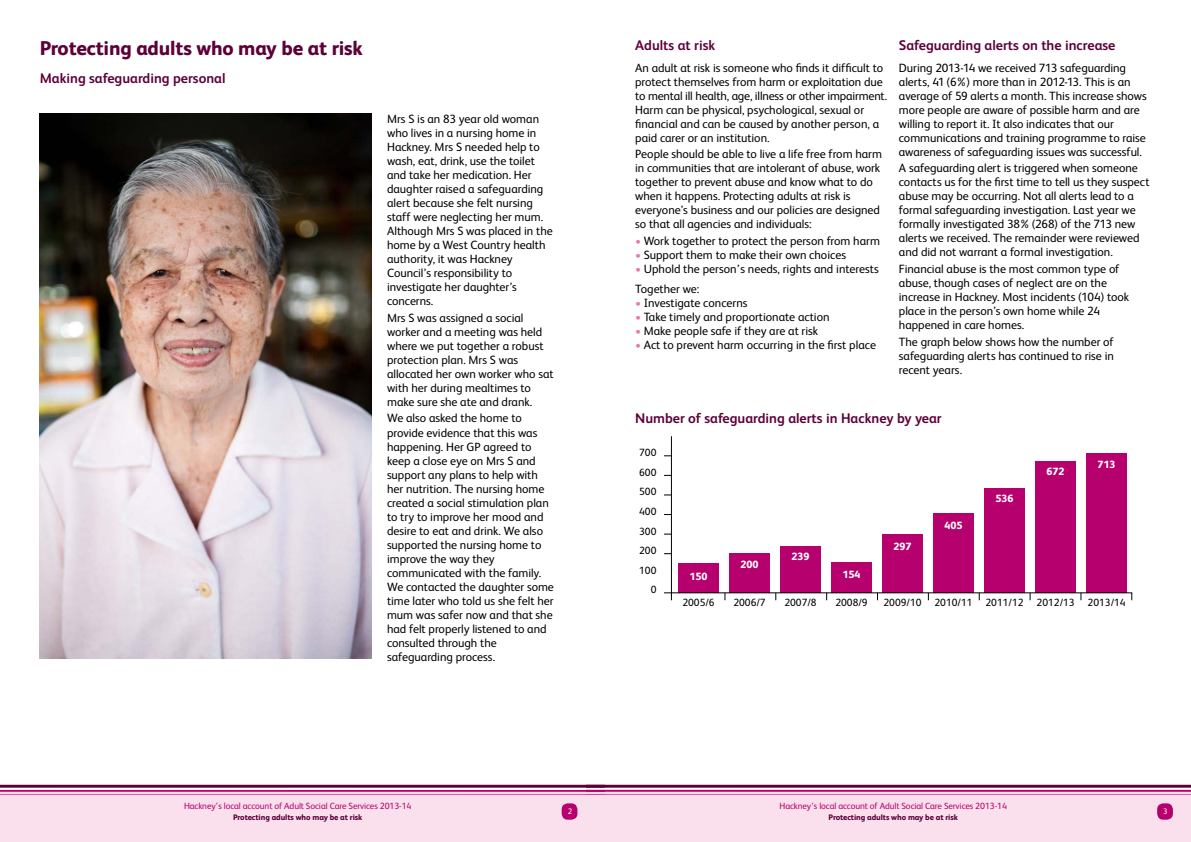
<style>
.page{position:relative;width:1191px;height:842px;background:#fff}
.page>*{position:absolute;margin:0;border:0;box-sizing:border-box;transform-origin:0 0}
.t1{font:800 20px "FS Albert";letter-spacing:-.01em;color:#5d0039}
.t2{font:700 14px "FS Albert";color:#5d0039}
.t3{font:12px/14px "FS Albert";letter-spacing:-.005em;color:#000}
.t4{font:10.5px "FS Albert";color:#000}
.t5{font:800 10.5px "FS Albert";color:#fff}
.t6{font:9px "FS Albert";letter-spacing:-.01em;color:#b6006d}
.t7{font:800 8px "FS Albert";letter-spacing:-.01em;color:#5d0039}
.t8{font:8px "FS Albert";color:#fff}
.s1{color:#e978af}
</style>
<div class="page">
<div style="left:0;top:790px;width:604px;height:52px;background:#f9e0ec"></div>
<div style="left:587px;top:790px;width:604px;height:52px;background:#f9e0ec"></div>
<svg style="left:0;top:784px;width:1191px;height:11px"></svg>
<div style="left:561px;top:803px;width:16px;height:17px;background:#b6006d;border-radius:6px"></div>
<div style="left:1157px;top:803px;width:15px;height:17px;background:#b6006d;border-radius:6px"></div>
<div style="left:1086px;top:453px;width:41px;height:140px;background:#b6006d"></div>
<div style="left:1035px;top:461px;width:41px;height:132px;background:#b6006d"></div>
<div style="left:984px;top:488px;width:41px;height:105px;background:#b6006d"></div>
<div style="left:933px;top:513px;width:41px;height:80px;background:#b6006d"></div>
<div style="left:882px;top:535px;width:41px;height:58px;background:#b6006d"></div>
<div style="left:831px;top:563px;width:41px;height:30px;background:#b6006d"></div>
<div style="left:780px;top:546px;width:41px;height:47px;background:#b6006d"></div>
<div style="left:729px;top:554px;width:41px;height:39px;background:#b6006d"></div>
<div style="left:678px;top:563px;width:41px;height:30px;background:#b6006d"></div>
<hr style="left:671px;top:436px;width:1px;height:164px;background:#000">
<svg style="left:664px;top:592px;width:468px;height:9px"></svg>
<img style="left:40px;top:113px;width:331px;height:546px">
<h1 class="t1" style="left:40px;top:34px;width:325px">Protecting adults who may be at risk</h1>
<p class="t2" style="left:40px;top:69px;width:187px">Making safeguarding personal</p>
<p class="t2" style="left:899px;top:36px;width:218px">Safeguarding alerts on the increase</p>
<p class="t3" style="left:899px;top:60px;width:249px">During 2013-14 we received 713 safeguarding alerts, 41 (6%) more than in 2012-13. This is an average of 59 alerts a month. This increase shows more people are aware of possible harm and are willing to report it. It also indicates that our communications and training programme to raise awareness of safeguarding issues was successful.</p>
<p class="t3" style="left:899px;top:161px;width:252px">A safeguarding alert is triggered when someone contacts us for the first time to tell us they suspect abuse may be occurring. Not all alerts lead to a formal safeguarding investigation. Last year we formally investigated 38% (268) of the 713 new alerts we received. The remainder were reviewed and did not warrant a formal investigation.</p>
<p class="t3" style="left:899px;top:262px;width:232px">Financial abuse is the most common type of abuse, though cases of neglect are on the increase in Hackney. Most incidents (104) took place in the person’s own home while 24 happened in care homes.</p>
<p class="t3" style="left:899px;top:334px;width:216px;text-align:justify">The graph below shows how the number of safeguarding alerts has continued to rise in recent years.</p>
<p class="t2" style="left:635px;top:36px;width:82px">Adults at risk</p>
<p class="t3" style="left:635px;top:60px;width:253px">An adult at risk is someone who finds it difficult to protect themselves from harm or exploitation due to mental ill health, age, illness or other impairment.<br>Harm can be physical, psychological, sexual or financial and can be caused by another person, a paid carer or an institution.</p>
<p class="t3" style="left:635px;top:147px;width:248px">People should be able to live a life free from harm in communities that are intolerant of abuse, work together to prevent abuse and know what to do when it happens. Protecting adults at risk is everyone’s business and our policies are designed so that all agencies and individuals:</p>
<p class="t3" style="left:635px;top:234px;width:246px"><span class="s1">•</span> Work together to protect the person from harm</p>
<p class="t3" style="left:635px;top:248px;width:212px"><span class="s1">•</span> Support them to make their own choices</p>
<p class="t3" style="left:635px;top:259px;width:245px;line-height:19.7px"><span class="s1">•</span> Uphold the person’s needs, rights and interests<br>Together we:</p>
<p class="t3" style="left:635px;top:295px;width:114px"><span class="s1">•</span> Investigate concerns</p>
<p class="t3" style="left:635px;top:309px;width:196px"><span class="s1">•</span> Take timely and proportionate action</p>
<p class="t3" style="left:635px;top:323px;width:185px"><span class="s1">•</span> Make people safe if they are at risk</p>
<p class="t3" style="left:635px;top:337px;width:242px"><span class="s1">•</span> Act to prevent harm occurring in the first place</p>
<p class="t3" style="left:387px;top:111px;width:167px">Mrs S is an 83 year old woman who lives in a nursing home in<br>Hackney. Mrs S needed help to wash, eat, drink, use the toilet and take her medication. Her daughter raised a safeguarding alert because she felt nursing staff were neglecting her mum.<br>Although Mrs S was placed in the home by a West Country health authority, it was Hackney<br>Council’s responsibility to investigate her daughter’s concerns.</p>
<p class="t3" style="left:387px;top:310px;width:168px">Mrs S was assigned a social worker and a meeting was held where we put together a robust protection plan. Mrs S was allocated her own worker who sat with her during mealtimes to make sure she ate and drank.</p>
<p class="t3" style="left:387px;top:411px;width:168px">We also asked the home to provide evidence that this was happening. Her GP agreed to keep a close eye on Mrs S and support any plans to help with her nutrition. The nursing home created a social stimulation plan to try to improve her mood and desire to eat and drink. We also supported the nursing home to improve the way they communicated with the family.<br>We contacted the daughter some time later who told us she felt her mum was safer now and that she had felt properly listened to and consulted through the safeguarding process.</p>
<p class="t2" style="left:635px;top:409px;width:308px">Number of safeguarding alerts in Hackney by year</p>
<p class="t4" style="left:639px;top:446px;width:19px">700</p>
<p class="t5" style="left:1097px;top:457px;width:19px">713</p>
<p class="t5" style="left:1046px;top:464px;width:19px">672</p>
<p class="t4" style="left:639px;top:465px;width:19px">600</p>
<p class="t4" style="left:639px;top:485px;width:19px">500</p>
<p class="t5" style="left:995px;top:491px;width:19px">536</p>
<p class="t4" style="left:639px;top:504px;width:19px">400</p>
<p class="t5" style="left:944px;top:517px;width:19px">405</p>
<p class="t4" style="left:639px;top:524px;width:19px">300</p>
<p class="t5" style="left:893px;top:539px;width:19px">297</p>
<p class="t4" style="left:639px;top:544px;width:19px">200</p>
<p class="t5" style="left:791px;top:549px;width:19px">239</p>
<p class="t5" style="left:740px;top:556px;width:19px">200</p>
<p class="t4" style="left:639px;top:563px;width:19px">100</p>
<p class="t5" style="left:842px;top:566px;width:19px">154</p>
<p class="t5" style="left:689px;top:568px;width:19px">150</p>
<p class="t4" style="left:650px;top:583px;width:7px">0</p>
<p class="t4" style="left:733px;top:595px;width:34px">2006/7</p>
<p class="t4" style="left:784px;top:595px;width:34px">2007/8</p>
<p class="t4" style="left:835px;top:595px;width:34px">2008/9</p>
<p class="t4" style="left:883px;top:595px;width:244px">2009/10 2010/11 2011/12 2012/13 2013/14</p>
<p class="t4" style="left:682px;top:595px;width:34px">2005/6</p>
<p class="t6" style="left:184px;top:800px;width:229px">Hackney’s local account of Adult Social Care Services 2013-14</p>
<p class="t7" style="left:233px;top:811px;width:131px">Protecting adults who may be at risk</p>
<p class="t6" style="left:779px;top:800px;width:229px">Hackney’s local account of Adult Social Care Services 2013-14</p>
<p class="t7" style="left:828px;top:811px;width:131px">Protecting adults who may be at risk</p>
<p class="t8" style="left:568px;top:806px;width:6px">2</p>
<p class="t8" style="left:1163px;top:806px;width:6px">3</p>
</div>
